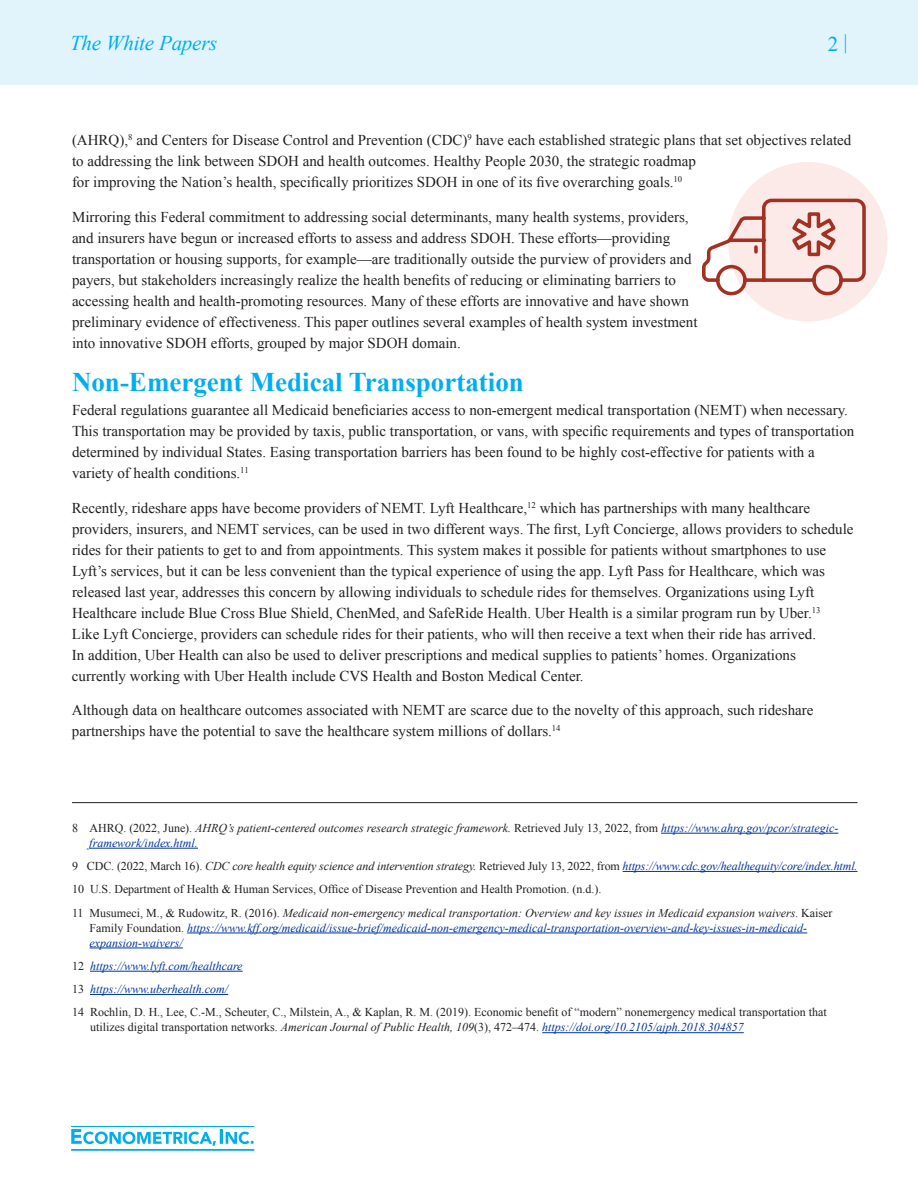
<style>
.page{position:relative;width:918px;height:1188px;background:#fff}
.page>*{position:absolute;margin:0;border:0;box-sizing:border-box;transform-origin:0 0}
.Head_1{font:700 27px "Times New Roman";color:#00aeef}
.t1{font:italic 21px "Times New Roman";letter-spacing:-.01em;color:#00aeef}
.t2{font:21px "Times New Roman";color:#00aeef}
.Body{font:15px/21px "Times New Roman";color:#231f20}
.Footnote{font:italic 12px/15px "Times New Roman";color:#0036a0}
.Footnote-2{font:12px/15px "Times New Roman";color:#231f20}
.Footnote-3{font:italic 12px/15px "Times New Roman";color:#231f20}
.s1{font-style:normal}
.s2{color:#0036a0}
.s3{font-style:normal;color:#231f20}
.s4{color:#231f20}
.s5{font-style:italic}
.s6{font-style:italic;color:#0036a0}
</style>
<div class="page">
<div style="left:0;top:0;width:918px;height:84px;background:#e1f4fc"></div>
<svg style="left:71px;top:1129px;width:183px;height:17px"></svg>
<hr style="left:71px;top:1149px;width:183px;height:2px;background:#00aeef">
<hr style="left:71px;top:1126px;width:183px;height:1px;background:#00aeef">
<hr style="left:72px;top:802px;width:786px;height:1px;background:#231f20">
<hr style="left:661px;top:833px;width:177px;height:1px;background:#0036a0">
<hr style="left:89px;top:848px;width:109px;height:1px;background:#0036a0">
<hr style="left:623px;top:871px;width:235px;height:1px;background:#0036a0">
<hr style="left:187px;top:933px;width:620px;height:1px;background:#0036a0">
<hr style="left:90px;top:948px;width:93px;height:1px;background:#0036a0">
<hr style="left:90px;top:971px;width:153px;height:1px;background:#0036a0">
<hr style="left:90px;top:994px;width:138px;height:1px;background:#0036a0">
<hr style="left:542px;top:1032px;width:202px;height:1px;background:#0036a0">
<div style="left:728px;top:162px;width:160px;height:159px;background:#fbeae7;border-radius:50%"></div>
<svg style="left:702px;top:197px;width:166px;height:99px"></svg>
<h2 class="t1" style="left:70px;top:28px;width:149px">The White Papers</h2>
<h2 class="t2" style="left:828px;top:29px;width:21px">2 |</h2>
<p class="Body" style="left:72px;top:130px;width:781px">(AHRQ),<sup>8</sup> and Centers for Disease Control and Prevention (CDC)<sup>9</sup> have each established strategic plans that set objectives related to addressing the link between SDOH and health outcomes. Healthy People 2030, the strategic roadmap<br>for improving the Nation’s health, specifically prioritizes SDOH in one of its five overarching goals.<sup>10</sup></p>
<p class="Body" style="left:72px;top:206px;width:627px">Mirroring this Federal commitment to addressing social determinants, many health systems, providers, and insurers have begun or increased efforts to assess and address SDOH. These efforts—providing transportation or housing supports, for example—are traditionally outside the purview of providers and payers, but stakeholders increasingly realize the health benefits of reducing or eliminating barriers to accessing health and health-promoting resources. Many of these efforts are innovative and have shown preliminary evidence of effectiveness. This paper outlines several examples of health system investment into innovative SDOH efforts, grouped by major SDOH domain.</p>
<p class="Head_1" style="left:72px;top:364px;width:453px">Non-Emergent Medical Transportation</p>
<p class="Body" style="left:72px;top:400px;width:784px">Federal regulations guarantee all Medicaid beneficiaries access to non-emergent medical transportation (NEMT) when necessary.<br>This transportation may be provided by taxis, public transportation, or vans, with specific requirements and types of transportation determined by individual States. Easing transportation barriers has been found to be highly cost-effective for patients with a variety of health conditions.<sup>11</sup></p>
<p class="Body" style="left:72px;top:497px;width:783px">Recently, rideshare apps have become providers of NEMT. Lyft Healthcare,<sup>12</sup> which has partnerships with many healthcare providers, insurers, and NEMT services, can be used in two different ways. The first, Lyft Concierge, allows providers to schedule rides for their patients to get to and from appointments. This system makes it possible for patients without smartphones to use Lyft’s services, but it can be less convenient than the typical experience of using the app. Lyft Pass for Healthcare, which was released last year, addresses this concern by allowing individuals to schedule rides for themselves. Organizations using Lyft Healthcare include Blue Cross Blue Shield, ChenMed, and SafeRide Health. Uber Health is a similar program run by Uber.<sup>13<br></sup>Like Lyft Concierge, providers can schedule rides for their patients, who will then receive a text when their ride has arrived.<br>In addition, Uber Health can also be used to deliver prescriptions and medical supplies to patients’ homes. Organizations currently working with Uber Health include CVS Health and Boston Medical Center.</p>
<p class="Body" style="left:72px;top:700px;width:743px">Although data on healthcare outcomes associated with NEMT are scarce due to the novelty of this approach, such rideshare partnerships have the potential to save the healthcare system millions of dollars.<sup>14</sup></p>
<p class="Footnote-3" style="left:89px;top:820px;width:751px;text-indent:-17px"><span class="s1">8 AHRQ. (2022, June).</span> AHRQ’s patient-centered outcomes research strategic framework. <span class="s1">Retrieved July 13, 2022, from</span> <span class="s2">https://www.ahrq.gov/pcor/strategic&shy;framework/index.html.</span></p>
<p class="Footnote-3" style="left:72px;top:858px;width:787px"><span class="s1">9 CDC. (2022, March 16).</span> CDC core health equity science and intervention strategy. <span class="s1">Retrieved July 13, 2022, from</span> <span class="s2">https://www.cdc.gov/healthequity/core/index.html.</span></p>
<p class="Footnote-2" style="left:72px;top:882px;width:531px">10 U.S. Department of Health &amp; Human Services, Office of Disease Prevention and Health Promotion. (n.d.).</p>
<p class="Footnote" style="left:90px;top:905px;width:745px;text-indent:-18px"><span class="s3">11 Musumeci, M., &amp; Rudowitz, R. (2016).</span> <span class="s4">Medicaid non-emergency medical transportation: Overview and key issues in Medicaid expansion waivers</span><span class="s3">. Kaiser<br>Family Foundation.</span> https://www.kff.org/medicaid/issue-brief/medicaid-non-emergency-medical-transportation-overview-and-key-issues-in-medicaid&shy;expansion-waivers/</p>
<p class="Footnote" style="left:72px;top:958px;width:172px"><span class="s3">12</span> https://www.lyft.com/healthcare</p>
<p class="Footnote" style="left:72px;top:981px;width:158px"><span class="s3">13</span> https://www.uberhealth.com/</p>
<p class="Footnote-2" style="left:90px;top:1005px;width:738px;text-indent:-18px">14 Rochlin, D. H., Lee, C.-M., Scheuter, C., Milstein, A., &amp; Kaplan, R. M. (2019). Economic benefit of “modern” nonemergency medical transportation that utilizes digital transportation networks. <span class="s5">American Journal of Public Health, 109</span>(3), 472–474. <span class="s6">https://doi.org/10.2105/ajph.2018.304857</span></p>
</div>
